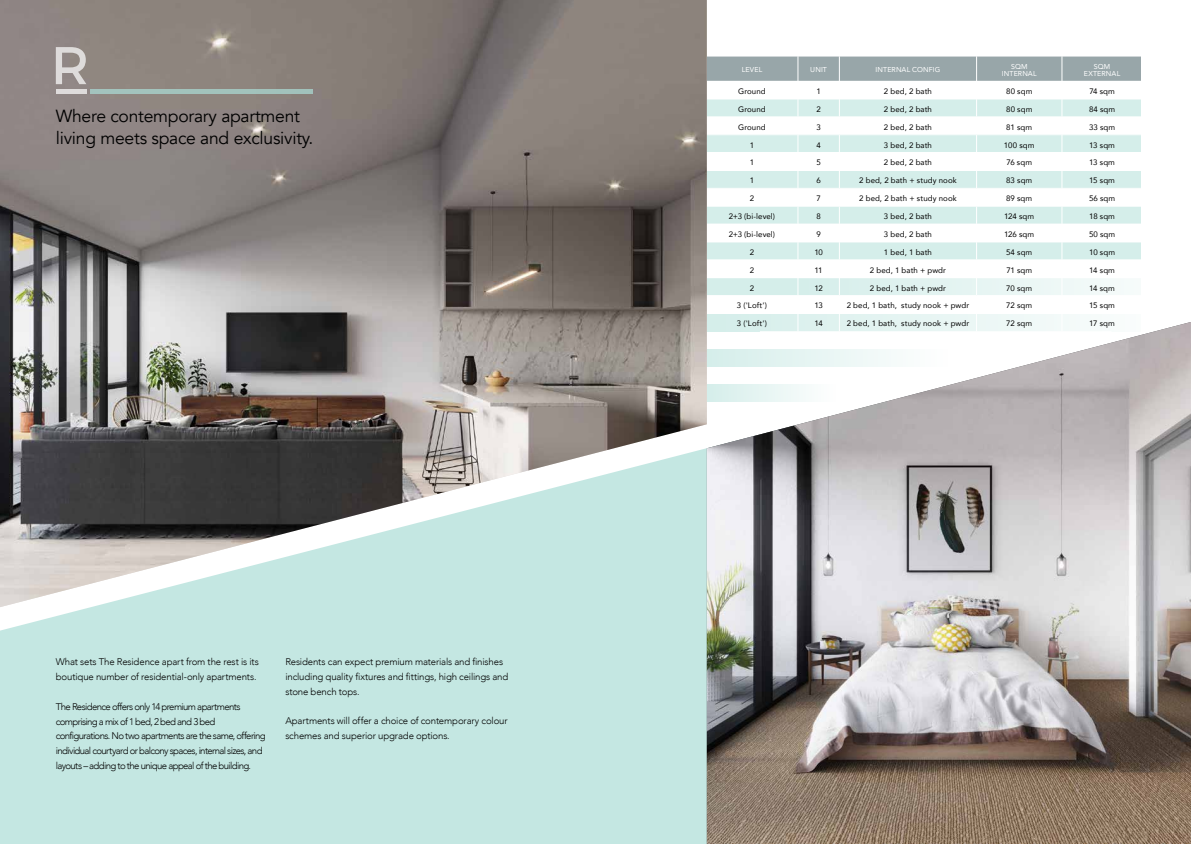
<style>
.page{position:relative;width:1191px;height:844px;background:#fff}
.page>*{position:absolute;margin:0;border:0;box-sizing:border-box;transform-origin:0 0}
.t1{font:17.5px/21.9px "Avenir";letter-spacing:-.015em;color:#000}
.t2{font:300 9.62px/14.9px "Avenir";letter-spacing:-.025em;color:#000}
.t3{font:300 9.62px/14.9px "Avenir";letter-spacing:-.065em;color:#000}
.t4{font:7.88px "Avenir";letter-spacing:.015em;color:#000}
.t5{font:7.09px/7px "Avenir";letter-spacing:.015em;color:#fff;text-align:center}
</style>
<div class="page">
<div style="left:706px;top:56px;width:434px;height:25px;background:#98a6a9"></div>
<div style="left:706px;top:99px;width:434px;height:18px;background:#d5eeea"></div>
<div style="left:706px;top:135px;width:434px;height:17px;background:#d5eeea"></div>
<div style="left:706px;top:171px;width:434px;height:17px;background:#d5eeea"></div>
<div style="left:706px;top:206px;width:434px;height:18px;background:#d5eeea"></div>
<div style="left:706px;top:242px;width:434px;height:18px;background:#d5eeea"></div>
<div style="left:706px;top:313px;width:434px;height:18px;background:linear-gradient(to right,#d4edea,#fafdfc)"></div>
<div style="left:706px;top:278px;width:434px;height:17px;background:linear-gradient(to right,#cfece7,#f4fafa)"></div>
<hr style="left:706px;top:99px;width:92px;height:1px;background:#fff">
<hr style="left:798px;top:99px;width:41px;height:1px;background:#fff">
<hr style="left:839px;top:99px;width:137px;height:1px;background:#fff">
<hr style="left:976px;top:99px;width:86px;height:1px;background:#fff">
<hr style="left:1062px;top:99px;width:80px;height:1px;background:#fff">
<hr style="left:706px;top:206px;width:92px;height:1px;background:#fff">
<hr style="left:798px;top:206px;width:41px;height:1px;background:#fff">
<hr style="left:839px;top:206px;width:137px;height:1px;background:#fff">
<hr style="left:976px;top:206px;width:86px;height:1px;background:#fff">
<hr style="left:1062px;top:206px;width:80px;height:1px;background:#fff">
<hr style="left:706px;top:242px;width:92px;height:1px;background:#fff">
<hr style="left:798px;top:242px;width:41px;height:1px;background:#fff">
<hr style="left:839px;top:242px;width:137px;height:1px;background:#fff">
<hr style="left:976px;top:242px;width:86px;height:1px;background:#fff">
<hr style="left:1062px;top:242px;width:80px;height:1px;background:#fff">
<hr style="left:706px;top:259px;width:92px;height:1px;background:#fff">
<hr style="left:798px;top:259px;width:41px;height:1px;background:#fff">
<hr style="left:839px;top:259px;width:137px;height:1px;background:#fff">
<hr style="left:976px;top:259px;width:86px;height:1px;background:#fff">
<hr style="left:1062px;top:259px;width:80px;height:1px;background:#fff">
<hr style="left:706px;top:313px;width:92px;height:1px;background:#fff">
<hr style="left:798px;top:313px;width:41px;height:1px;background:#fff">
<hr style="left:839px;top:313px;width:137px;height:1px;background:#fff">
<hr style="left:976px;top:313px;width:86px;height:1px;background:#fff">
<hr style="left:1062px;top:313px;width:80px;height:1px;background:#fff">
<hr style="left:706px;top:56px;width:92px;height:1px;background:#fff">
<hr style="left:798px;top:56px;width:41px;height:1px;background:#fff">
<svg style="left:797px;top:56px;width:1px;height:266px"></svg>
<hr style="left:839px;top:56px;width:137px;height:1px;background:#fff">
<svg style="left:839px;top:56px;width:1px;height:266px"></svg>
<hr style="left:976px;top:56px;width:86px;height:1px;background:#fff">
<svg style="left:976px;top:56px;width:1px;height:266px"></svg>
<hr style="left:1062px;top:56px;width:80px;height:1px;background:#fff">
<svg style="left:1061px;top:56px;width:1px;height:266px"></svg>
<hr style="left:706px;top:81px;width:92px;height:1px;background:#fff">
<hr style="left:839px;top:81px;width:137px;height:1px;background:#fff">
<hr style="left:976px;top:81px;width:86px;height:1px;background:#fff">
<div style="left:0;top:607px;width:707px;height:236px;background:#c4e7e2"></div>
<img style="left:0;top:0;width:707px;height:607px">
<img style="left:707px;top:322px;width:484px;height:521px">
<svg style="left:56px;top:47px;width:30px;height:37px"></svg>
<div style="left:56px;top:89px;width:30px;height:5px;background:#dedbdb"></div>
<div style="left:90px;top:89px;width:223px;height:5px;background:#a2c3bc"></div>
<h1 class="t1" style="left:56px;top:105px;width:259px">Where contemporary apartment living meets space and exclusivity.</h1>
<p class="t2" style="left:56px;top:654px;width:205px">What sets The Residence apart from the rest is its boutique number of residential-only apartments.</p>
<p class="t3" style="left:56px;top:698px;width:211px">The Residence offers only 14 premium apartments comprising a mix of 1 bed, 2 bed and 3 bed configurations. No two apartments are the same, offering individual courtyard or balcony spaces, internal sizes, and layouts – adding to the unique appeal of the building.</p>
<p class="t2" style="left:285px;top:654px;width:224px">Residents can expect premium materials and finishes including quality fixtures and fittings, high ceilings and stone bench tops.</p>
<p class="t2" style="left:285px;top:713px;width:224px">Apartments will offer a choice of contemporary colour schemes and superior upgrade options.</p>
<p class="t5" style="left:742px;top:66px;width:22px">LEVEL</p>
<p class="t5" style="left:810px;top:66px;width:18px">UNIT</p>
<p class="t5" style="left:875px;top:66px;width:66px">INTERNAL CONFIG</p>
<p class="t5" style="left:1002px;top:62px;width:36px">SQM<br>INTERNAL</p>
<p class="t5" style="left:1083px;top:62px;width:38px">SQM<br>EXTERNAL</p>
<p class="t4" style="left:738px;top:85px;width:29px">Ground</p>
<p class="t4" style="left:816px;top:85px;width:6px">1</p>
<p class="t4" style="left:884px;top:85px;width:50px">2 bed, 2 bath</p>
<p class="t4" style="left:1006px;top:85px;width:28px">80 sqm</p>
<p class="t4" style="left:1089px;top:85px;width:27px">74 sqm</p>
<p class="t4" style="left:738px;top:103px;width:29px">Ground</p>
<p class="t4" style="left:816px;top:103px;width:6px">2</p>
<p class="t4" style="left:884px;top:103px;width:50px">2 bed, 2 bath</p>
<p class="t4" style="left:1006px;top:103px;width:28px">80 sqm</p>
<p class="t4" style="left:1089px;top:103px;width:28px">84 sqm</p>
<p class="t4" style="left:738px;top:121px;width:29px">Ground</p>
<p class="t4" style="left:816px;top:121px;width:6px">3</p>
<p class="t4" style="left:884px;top:121px;width:50px">2 bed, 2 bath</p>
<p class="t4" style="left:1006px;top:121px;width:27px">81 sqm</p>
<p class="t4" style="left:1089px;top:121px;width:28px">33 sqm</p>
<p class="t4" style="left:749px;top:138px;width:6px">1</p>
<p class="t4" style="left:816px;top:138px;width:6px">4</p>
<p class="t4" style="left:884px;top:138px;width:50px">3 bed, 2 bath</p>
<p class="t4" style="left:1004px;top:138px;width:32px">100 sqm</p>
<p class="t4" style="left:1089px;top:138px;width:27px">13 sqm</p>
<p class="t4" style="left:749px;top:156px;width:6px">1</p>
<p class="t4" style="left:816px;top:156px;width:6px">5</p>
<p class="t4" style="left:884px;top:156px;width:50px">2 bed, 2 bath</p>
<p class="t4" style="left:1006px;top:156px;width:27px">76 sqm</p>
<p class="t4" style="left:1089px;top:156px;width:27px">13 sqm</p>
<p class="t4" style="left:749px;top:174px;width:6px">1</p>
<p class="t4" style="left:816px;top:174px;width:6px">6</p>
<p class="t4" style="left:859px;top:174px;width:99px">2 bed, 2 bath + study nook</p>
<p class="t4" style="left:1006px;top:174px;width:28px">83 sqm</p>
<p class="t4" style="left:1089px;top:174px;width:27px">15 sqm</p>
<p class="t4" style="left:749px;top:192px;width:6px">2</p>
<p class="t4" style="left:816px;top:192px;width:6px">7</p>
<p class="t4" style="left:859px;top:192px;width:99px">2 bed, 2 bath + study nook</p>
<p class="t4" style="left:1006px;top:192px;width:28px">89 sqm</p>
<p class="t4" style="left:1089px;top:192px;width:28px">56 sqm</p>
<p class="t4" style="left:728px;top:210px;width:48px">2+3 (bi-level)</p>
<p class="t4" style="left:816px;top:210px;width:6px">8</p>
<p class="t4" style="left:884px;top:210px;width:50px">3 bed, 2 bath</p>
<p class="t4" style="left:1004px;top:210px;width:31px">124 sqm</p>
<p class="t4" style="left:1089px;top:210px;width:27px">18 sqm</p>
<p class="t4" style="left:728px;top:228px;width:48px">2+3 (bi-level)</p>
<p class="t4" style="left:816px;top:228px;width:6px">9</p>
<p class="t4" style="left:884px;top:228px;width:50px">3 bed, 2 bath</p>
<p class="t4" style="left:1004px;top:228px;width:32px">126 sqm</p>
<p class="t4" style="left:1089px;top:228px;width:28px">50 sqm</p>
<p class="t4" style="left:749px;top:246px;width:6px">2</p>
<p class="t4" style="left:814px;top:246px;width:10px">10</p>
<p class="t4" style="left:884px;top:246px;width:50px">1 bed, 1 bath</p>
<p class="t4" style="left:1006px;top:246px;width:28px">54 sqm</p>
<p class="t4" style="left:1089px;top:246px;width:27px">10 sqm</p>
<p class="t4" style="left:749px;top:263px;width:6px">2</p>
<p class="t4" style="left:814px;top:263px;width:10px">11</p>
<p class="t4" style="left:870px;top:263px;width:78px">2 bed, 1 bath + pwdr</p>
<p class="t4" style="left:1006px;top:263px;width:27px">71 sqm</p>
<p class="t4" style="left:1089px;top:263px;width:27px">14 sqm</p>
<p class="t4" style="left:749px;top:281px;width:6px">2</p>
<p class="t4" style="left:814px;top:281px;width:10px">12</p>
<p class="t4" style="left:870px;top:281px;width:78px">2 bed, 1 bath + pwdr</p>
<p class="t4" style="left:1006px;top:281px;width:27px">70 sqm</p>
<p class="t4" style="left:1089px;top:281px;width:27px">14 sqm</p>
<p class="t4" style="left:737px;top:299px;width:31px">3 ('Loft')</p>
<p class="t4" style="left:814px;top:299px;width:10px">13</p>
<p class="t4" style="left:846px;top:299px;width:124px">2 bed, 1 bath, study nook + pwdr</p>
<p class="t4" style="left:1006px;top:299px;width:27px">72 sqm</p>
<p class="t4" style="left:1089px;top:299px;width:27px">15 sqm</p>
<p class="t4" style="left:737px;top:317px;width:31px">3 ('Loft')</p>
<p class="t4" style="left:814px;top:317px;width:10px">14</p>
<p class="t4" style="left:846px;top:317px;width:124px">2 bed, 1 bath, study nook + pwdr</p>
<p class="t4" style="left:1006px;top:317px;width:27px">72 sqm</p>
<p class="t4" style="left:1089px;top:317px;width:27px">17 sqm</p>
</div>
